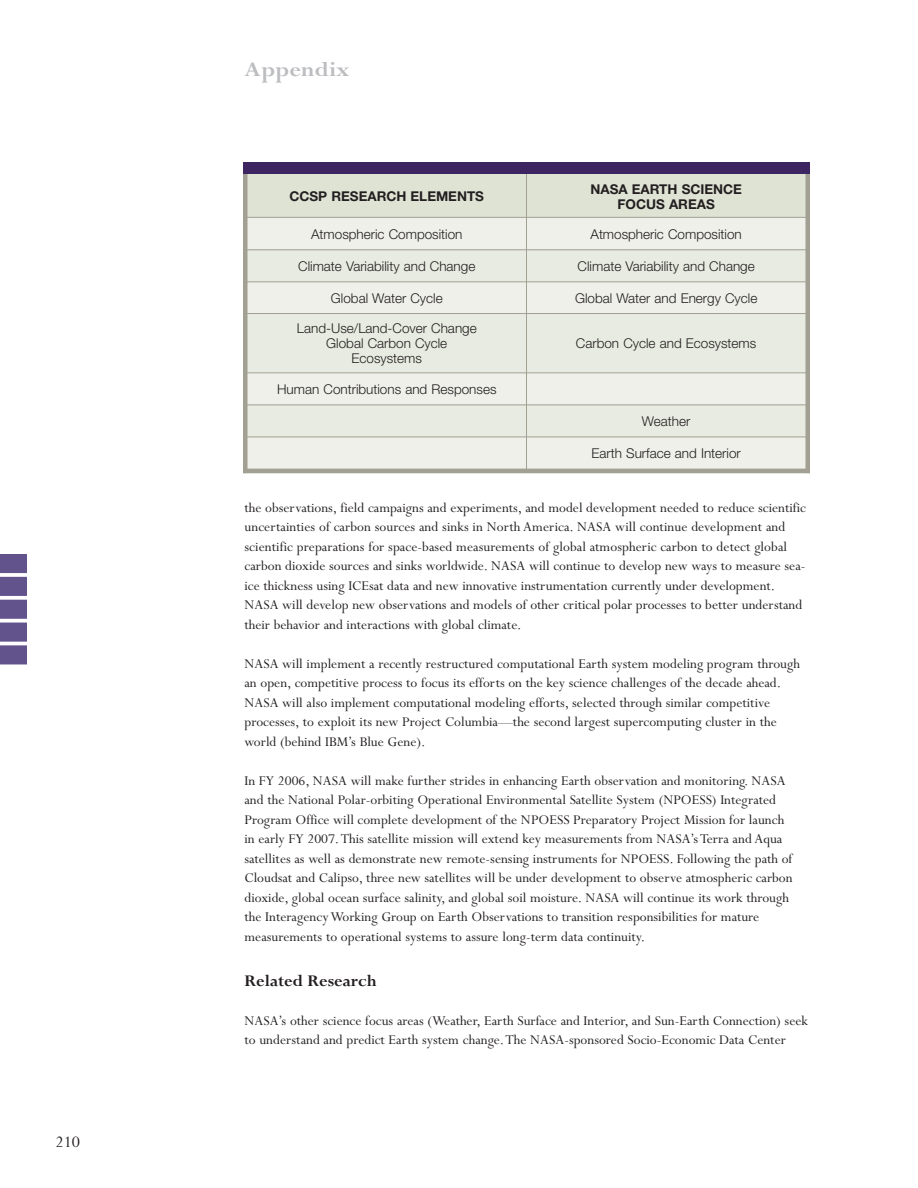
<style>
.page{position:relative;width:918px;height:1188px;background:#fff}
.page>*{position:absolute;margin:0;border:0;box-sizing:border-box;transform-origin:0 0}
.t1{font:22.5px "Perpetua Bold Os F";color:#bcbdc0;scale:1.1 1}
.t2{font:700 18px "Perpetua";color:#231f20}
.t3{font:18px "Perpetua";color:#231f20}
.t4{font:15px/19.5px "Perpetua";color:#231f20}
.t5{font:300 13.5px/15px "Helvetica Neue";color:#231f20;text-align:center}
.t6{font:700 13.5px/15px "Helvetica Neue";color:#231f20;text-align:center}
</style>
<div class="page">
<div style="left:0;top:554px;width:27px;height:112px;background:#62538d"></div>
<svg style="left:0;top:573px;width:27px;height:4px"></svg>
<svg style="left:0;top:596px;width:27px;height:4px"></svg>
<svg style="left:0;top:619px;width:27px;height:4px"></svg>
<hr style="left:0;top:642px;width:27px;height:3px;background:#fff">
<svg style="left:0;top:664px;width:27px;height:2px"></svg>
<div style="left:243px;top:162px;width:283px;height:55px;background:#dfe3d4"></div>
<div style="left:526px;top:162px;width:284px;height:55px;background:#dfe3d4"></div>
<div style="left:243px;top:217px;width:283px;height:33px;background:#eef0e9"></div>
<div style="left:526px;top:217px;width:284px;height:33px;background:#eef0e9"></div>
<div style="left:243px;top:250px;width:283px;height:32px;background:#e8ebe1"></div>
<div style="left:526px;top:250px;width:284px;height:32px;background:#e8ebe1"></div>
<div style="left:243px;top:282px;width:283px;height:32px;background:#eef0e9"></div>
<div style="left:526px;top:282px;width:284px;height:32px;background:#eef0e9"></div>
<div style="left:243px;top:314px;width:283px;height:59px;background:#e8ebe1"></div>
<div style="left:526px;top:314px;width:284px;height:59px;background:#e8ebe1"></div>
<div style="left:243px;top:373px;width:283px;height:32px;background:#eef0e9"></div>
<div style="left:526px;top:373px;width:284px;height:32px;background:#eef0e9"></div>
<div style="left:243px;top:405px;width:283px;height:32px;background:#e8ebe1"></div>
<div style="left:526px;top:405px;width:284px;height:32px;background:#e8ebe1"></div>
<div style="left:243px;top:437px;width:283px;height:36px;background:#eef0e9"></div>
<div style="left:526px;top:437px;width:284px;height:36px;background:#eef0e9"></div>
<div style="left:243px;top:162px;width:5px;height:311px;background:#a2a093"></div>
<hr style="left:526px;top:162px;width:1px;height:311px;background:#a2a093">
<hr style="left:806px;top:162px;width:4px;height:311px;background:#a2a093">
<div style="left:243px;top:162px;width:567px;height:12px;background:#3c2560"></div>
<hr style="left:243px;top:217px;width:567px;height:1px;background:#a2a093">
<hr style="left:243px;top:249px;width:567px;height:1px;background:#a2a093">
<hr style="left:243px;top:282px;width:567px;height:1px;background:#a2a093">
<hr style="left:243px;top:313px;width:567px;height:1px;background:#a2a093">
<hr style="left:243px;top:373px;width:567px;height:1px;background:#a2a093">
<hr style="left:243px;top:405px;width:567px;height:1px;background:#a2a093">
<hr style="left:243px;top:437px;width:567px;height:1px;background:#a2a093">
<hr style="left:243px;top:469px;width:567px;height:4px;background:#a2a093">
<p class="t3" style="left:56px;top:1135px;width:26px">210</p>
<h1 class="t1" style="left:244px;top:63px;width:97px">Appendix</h1>
<p class="t6" style="left:290px;top:189px;width:196px">CCSP RESEARCH ELEMENTS</p>
<p class="t6" style="left:590px;top:181px;width:153px">NASA EARTH SCIENCE<br>FOCUS AREAS</p>
<p class="t5" style="left:311px;top:226px;width:153px">Atmospheric Composition</p>
<p class="t5" style="left:590px;top:226px;width:153px">Atmospheric Composition</p>
<p class="t5" style="left:298px;top:258px;width:179px">Climate Variability and Change</p>
<p class="t5" style="left:578px;top:258px;width:179px">Climate Variability and Change</p>
<p class="t5" style="left:331px;top:290px;width:113px">Global Water Cycle</p>
<p class="t5" style="left:575px;top:290px;width:184px">Global Water and Energy Cycle</p>
<p class="t5" style="left:297px;top:321px;width:181px">Land-Use/Land-Cover Change<br>Global Carbon Cycle<br>Ecosystems</p>
<p class="t5" style="left:576px;top:336px;width:182px">Carbon Cycle and Ecosystems</p>
<p class="t5" style="left:277px;top:381px;width:221px">Human Contributions and Responses</p>
<p class="t5" style="left:642px;top:414px;width:50px">Weather</p>
<p class="t5" style="left:592px;top:445px;width:151px">Earth Surface and Interior</p>
<p class="t4" style="left:244px;top:499px;width:563px">the observations, field campaigns and experiments, and model development needed to reduce scientific uncertainties of carbon sources and sinks in North America. NASA will continue development and scientific preparations for space-based measurements of global atmospheric carbon to detect global carbon dioxide sources and sinks worldwide. NASA will continue to develop new ways to measure sea&shy;ice thickness using ICEsat data and new innovative instrumentation currently under development.<br>NASA will develop new observations and models of other critical polar processes to better understand their behavior and interactions with global climate.</p>
<p class="t4" style="left:244px;top:655px;width:557px">NASA will implement a recently restructured computational Earth system modeling program through an open, competitive process to focus its efforts on the key science challenges of the decade ahead.<br>NASA will also implement computational modeling efforts, selected through similar competitive processes, to exploit its new Project Columbia—the second largest supercomputing cluster in the world (behind IBM’s Blue Gene).</p>
<p class="t4" style="left:244px;top:772px;width:550px">In FY 2006, NASA will make further strides in enhancing Earth observation and monitoring. NASA and the National Polar-orbiting Operational Environmental Satellite System (NPOESS) Integrated Program Office will complete development of the NPOESS Preparatory Project Mission for launch in early FY 2007.This satellite mission will extend key measurements from NASA’s Terra and Aqua satellites as well as demonstrate new remote-sensing instruments for NPOESS. Following the path of Cloudsat and Calipso, three new satellites will be under development to observe atmospheric carbon dioxide, global ocean surface salinity, and global soil moisture. NASA will continue its work through the Interagency Working Group on Earth Observations to transition responsibilities for mature measurements to operational systems to assure long-term data continuity.</p>
<p class="t2" style="left:244px;top:974px;width:134px">Related Research</p>
<p class="t4" style="left:244px;top:1012px;width:565px">NASA’s other science focus areas (Weather, Earth Surface and Interior, and Sun-Earth Connection) seek to understand and predict Earth system change.The NASA-sponsored Socio-Economic Data Center</p>
</div>
